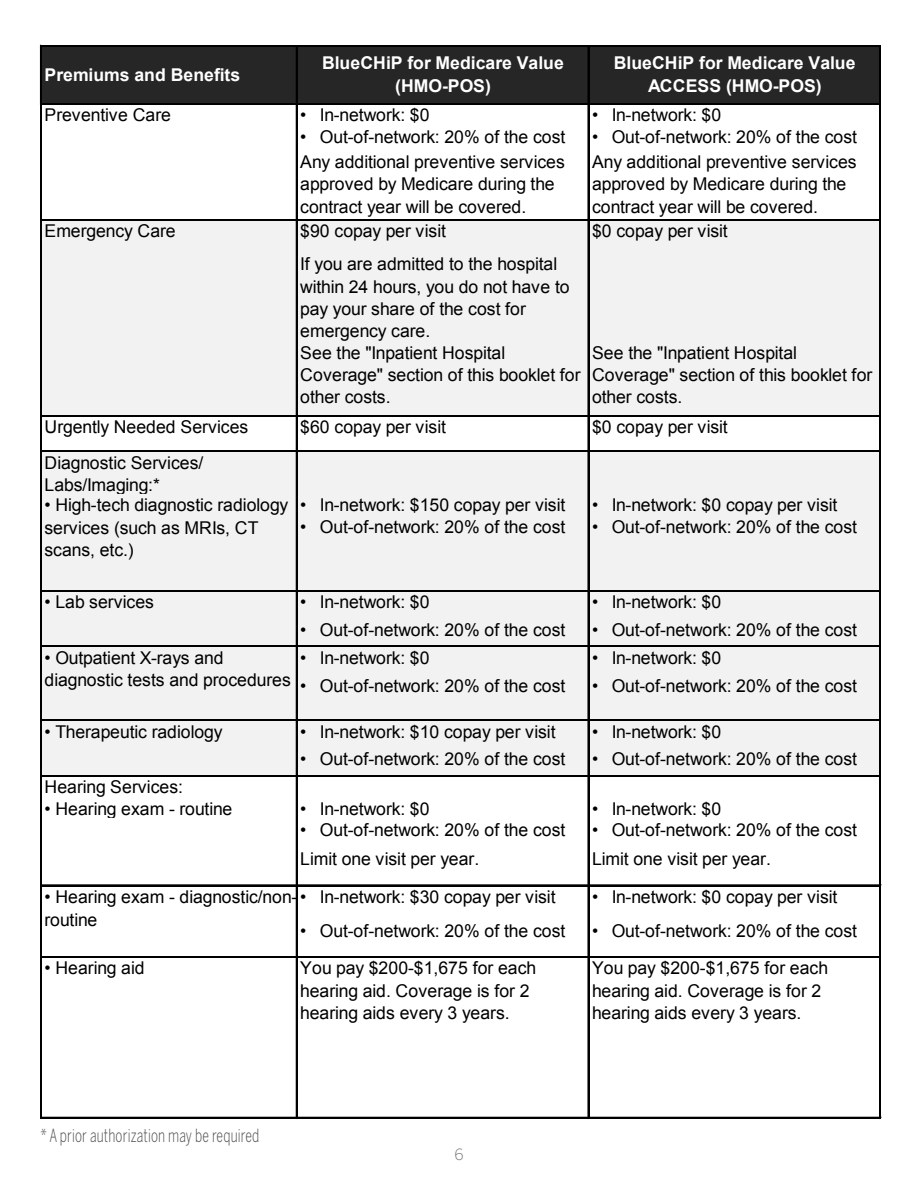
<style>
.page{position:relative;width:918px;height:1188px;background:#fff}
.page>*{position:absolute;margin:0;border:0;box-sizing:border-box;transform-origin:0 0}
.t1{font:300 18px "Benton Sans Condensed";letter-spacing:.01em;color:#4b4c4d;scale:.8 1}
.t2{font:17.7px/22.4px "Arial";color:#000}
.t3{font:700 17.7px/22.6px "Arial";color:#fff;text-align:center}
.t4{font:300 15.3px "Benton Sans";color:#717275}
</style>
<div class="page">
<div style="left:42px;top:47px;width:839px;height:57px;background:#262626"></div>
<hr style="left:42px;top:45px;width:839px;height:2px;background:#000">
<hr style="left:40px;top:45px;width:2px;height:59px;background:#000">
<hr style="left:296px;top:47px;width:2px;height:57px;background:#000">
<hr style="left:588px;top:47px;width:1px;height:57px;background:#000">
<hr style="left:879px;top:47px;width:1px;height:57px;background:#000">
<hr style="left:880px;top:47px;width:1px;height:57px;background:#000">
<div style="left:42px;top:220px;width:839px;height:196px;background:#f2f2f2"></div>
<div style="left:42px;top:451px;width:839px;height:325px;background:#f2f2f2"></div>
<hr style="left:42px;top:103px;width:839px;height:1px;background:#000">
<hr style="left:42px;top:219px;width:839px;height:1px;background:#000">
<hr style="left:42px;top:415px;width:839px;height:1px;background:#000">
<hr style="left:42px;top:450px;width:839px;height:2px;background:#000">
<hr style="left:42px;top:590px;width:839px;height:1px;background:#000">
<hr style="left:42px;top:646px;width:839px;height:1px;background:#000">
<hr style="left:42px;top:719px;width:839px;height:2px;background:#000">
<hr style="left:42px;top:775px;width:839px;height:1px;background:#000">
<hr style="left:42px;top:885px;width:839px;height:1px;background:#000">
<hr style="left:42px;top:956px;width:839px;height:1px;background:#000">
<hr style="left:42px;top:1117px;width:839px;height:2px;background:#000">
<hr style="left:40px;top:103px;width:2px;height:1016px;background:#000">
<hr style="left:296px;top:104px;width:2px;height:1015px;background:#000">
<hr style="left:588px;top:104px;width:1px;height:1015px;background:#000">
<hr style="left:879px;top:104px;width:1px;height:1015px;background:#000">
<hr style="left:880px;top:104px;width:1px;height:1015px;background:#000">
<p class="t3" style="left:45px;top:64px;width:197px">Premiums and Benefits</p>
<p class="t3" style="left:322px;top:52px;width:243px">BlueCHiP for Medicare Value (HMO-POS)</p>
<p class="t3" style="left:614px;top:52px;width:243px">BlueCHiP for Medicare Value<br>ACCESS (HMO-POS)</p>
<p class="t2" style="left:300px;top:104px;width:8px">•</p>
<p class="t2" style="left:592px;top:104px;width:8px">•</p>
<p class="t2" style="left:300px;top:125px;width:8px">•</p>
<p class="t2" style="left:592px;top:125px;width:8px">•</p>
<p class="t2" style="left:45px;top:104px;width:128px">Preventive Care</p>
<p class="t2" style="left:320px;top:104px;width:111px">In-network: $0</p>
<p class="t2" style="left:612px;top:104px;width:111px">In-network: $0</p>
<p class="t2" style="left:320px;top:125px;width:247px">Out-of-network: 20% of the cost</p>
<p class="t2" style="left:612px;top:125px;width:247px">Out-of-network: 20% of the cost</p>
<p class="t2" style="left:300px;top:151px;width:266px">Any additional preventive services approved by Medicare during the contract year will be covered.</p>
<p class="t2" style="left:592px;top:151px;width:266px">Any additional preventive services approved by Medicare during the contract year will be covered.</p>
<p class="t2" style="left:45px;top:220px;width:133px">Emergency Care</p>
<p class="t2" style="left:300px;top:220px;width:147px">$90 copay per visit</p>
<p class="t2" style="left:592px;top:220px;width:137px">$0 copay per visit</p>
<p class="t2" style="left:300px;top:253px;width:271px">If you are admitted to the hospital within 24 hours, you do not have to pay your share of the cost for emergency care.</p>
<p class="t2" style="left:45px;top:410px;width:205px;line-height:35.2px">Urgently Needed Services<br>Diagnostic Services/</p>
<p class="t2" style="left:45px;top:474px;width:117px">Labs/Imaging:*</p>
<p class="t2" style="left:300px;top:341px;width:282px">See the "Inpatient Hospital<br>Coverage" section of this booklet for other costs.</p>
<p class="t2" style="left:592px;top:341px;width:282px">See the "Inpatient Hospital<br>Coverage" section of this booklet for other costs.</p>
<p class="t2" style="left:300px;top:416px;width:147px">$60 copay per visit</p>
<p class="t2" style="left:592px;top:416px;width:137px">$0 copay per visit</p>
<p class="t2" style="left:45px;top:494px;width:245px">• High-tech diagnostic radiology services (such as MRIs, CT scans, etc.)</p>
<p class="t2" style="left:320px;top:494px;width:247px">In-network: $150 copay per visit</p>
<p class="t2" style="left:612px;top:494px;width:227px">In-network: $0 copay per visit</p>
<p class="t2" style="left:300px;top:494px;width:8px">•</p>
<p class="t2" style="left:592px;top:494px;width:8px">•</p>
<p class="t2" style="left:300px;top:516px;width:8px">•</p>
<p class="t2" style="left:592px;top:516px;width:8px">•</p>
<p class="t2" style="left:320px;top:516px;width:247px">Out-of-network: 20% of the cost</p>
<p class="t2" style="left:612px;top:516px;width:247px">Out-of-network: 20% of the cost</p>
<p class="t2" style="left:45px;top:591px;width:111px">• Lab services</p>
<p class="t2" style="left:320px;top:591px;width:111px">In-network: $0</p>
<p class="t2" style="left:612px;top:591px;width:111px">In-network: $0</p>
<p class="t2" style="left:320px;top:619px;width:247px">Out-of-network: 20% of the cost</p>
<p class="t2" style="left:612px;top:619px;width:247px">Out-of-network: 20% of the cost</p>
<p class="t2" style="left:300px;top:591px;width:8px">•</p>
<p class="t2" style="left:592px;top:591px;width:8px">•</p>
<p class="t2" style="left:300px;top:619px;width:8px">•</p>
<p class="t2" style="left:592px;top:619px;width:8px">•</p>
<p class="t2" style="left:300px;top:647px;width:8px">•</p>
<p class="t2" style="left:592px;top:647px;width:8px">•</p>
<p class="t2" style="left:300px;top:675px;width:8px">•</p>
<p class="t2" style="left:592px;top:675px;width:8px">•</p>
<p class="t2" style="left:45px;top:647px;width:248px">• Outpatient X-rays and diagnostic tests and procedures</p>
<p class="t2" style="left:320px;top:647px;width:111px">In-network: $0</p>
<p class="t2" style="left:612px;top:647px;width:111px">In-network: $0</p>
<p class="t2" style="left:320px;top:675px;width:247px">Out-of-network: 20% of the cost</p>
<p class="t2" style="left:612px;top:675px;width:247px">Out-of-network: 20% of the cost</p>
<p class="t2" style="left:45px;top:720px;width:180px">• Therapeutic radiology</p>
<p class="t2" style="left:320px;top:720px;width:237px">In-network: $10 copay per visit</p>
<p class="t2" style="left:612px;top:720px;width:111px">In-network: $0</p>
<p class="t2" style="left:320px;top:748px;width:247px">Out-of-network: 20% of the cost</p>
<p class="t2" style="left:612px;top:748px;width:247px">Out-of-network: 20% of the cost</p>
<p class="t2" style="left:300px;top:720px;width:8px">•</p>
<p class="t2" style="left:592px;top:720px;width:8px">•</p>
<p class="t2" style="left:300px;top:748px;width:8px">•</p>
<p class="t2" style="left:592px;top:748px;width:8px">•</p>
<p class="t2" style="left:45px;top:776px;width:140px">Hearing Services:</p>
<p class="t2" style="left:45px;top:797px;width:189px">• Hearing exam - routine</p>
<p class="t2" style="left:300px;top:797px;width:8px">•</p>
<p class="t2" style="left:592px;top:797px;width:8px">•</p>
<p class="t2" style="left:300px;top:819px;width:8px">•</p>
<p class="t2" style="left:592px;top:819px;width:8px">•</p>
<p class="t2" style="left:320px;top:797px;width:111px">In-network: $0</p>
<p class="t2" style="left:612px;top:797px;width:111px">In-network: $0</p>
<p class="t2" style="left:320px;top:819px;width:247px">Out-of-network: 20% of the cost</p>
<p class="t2" style="left:612px;top:819px;width:247px">Out-of-network: 20% of the cost</p>
<p class="t2" style="left:300px;top:848px;width:180px">Limit one visit per year.</p>
<p class="t2" style="left:592px;top:848px;width:180px">Limit one visit per year.</p>
<p class="t2" style="left:320px;top:886px;width:237px">In-network: $30 copay per visit</p>
<p class="t2" style="left:612px;top:886px;width:227px">In-network: $0 copay per visit</p>
<p class="t2" style="left:320px;top:920px;width:247px">Out-of-network: 20% of the cost</p>
<p class="t2" style="left:612px;top:920px;width:247px">Out-of-network: 20% of the cost</p>
<p class="t2" style="left:45px;top:886px;width:263px">• Hearing exam - diagnostic/non- •</p>
<p class="t2" style="left:592px;top:886px;width:8px">•</p>
<p class="t2" style="left:300px;top:920px;width:8px">•</p>
<p class="t2" style="left:592px;top:920px;width:8px">•</p>
<p class="t2" style="left:45px;top:957px;width:102px">• Hearing aid</p>
<p class="t2" style="left:300px;top:957px;width:238px">You pay $200-$1,675 for each hearing aid. Coverage is for 2 hearing aids every 3 years.</p>
<p class="t2" style="left:592px;top:957px;width:238px">You pay $200-$1,675 for each hearing aid. Coverage is for 2 hearing aids every 3 years.</p>
<p class="t2" style="left:45px;top:908px;width:54px">routine</p>
<p class="t1" style="left:40px;top:1125px;width:275px">* A prior authorization may be required</p>
<p class="t4" style="left:454px;top:1146px;width:11px">6</p>
</div>
